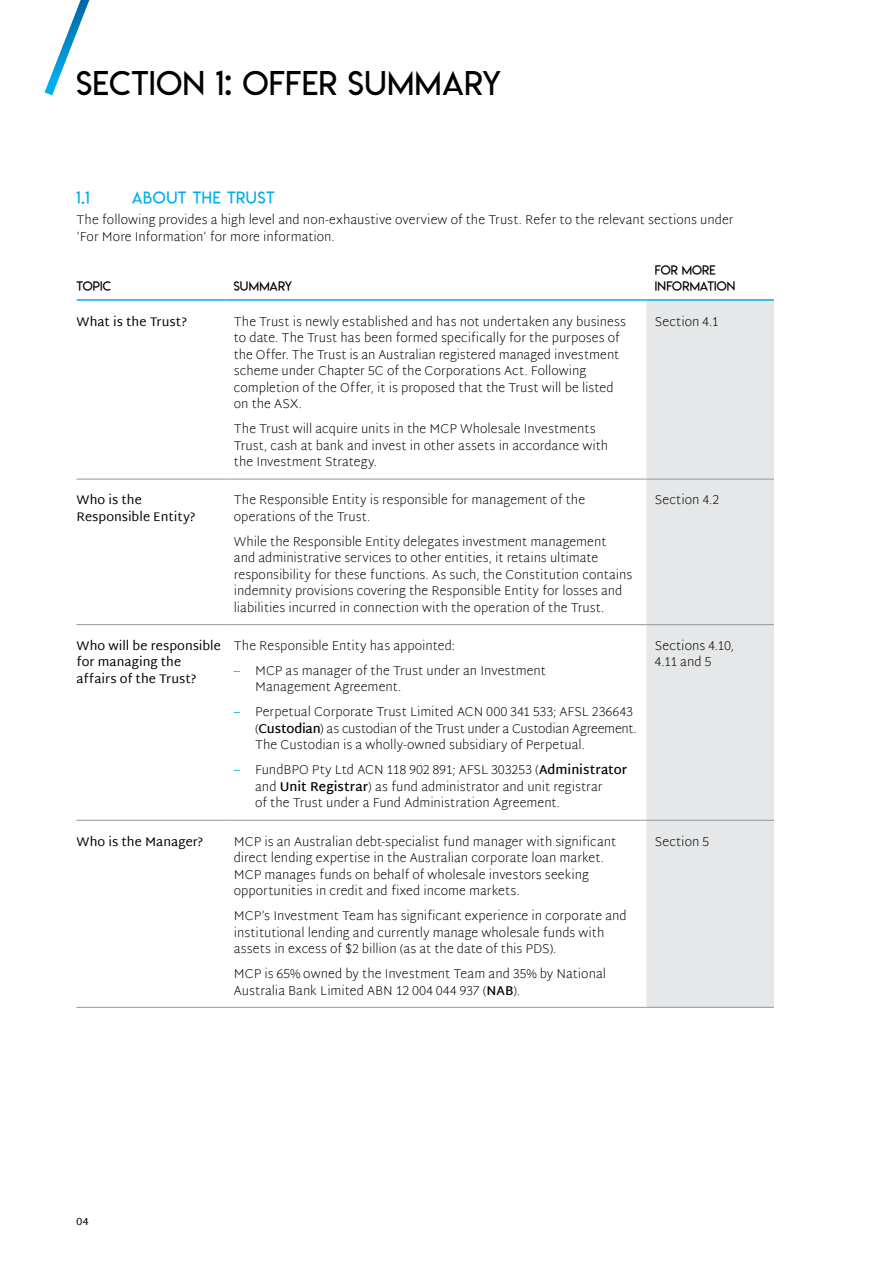
<style>
.page{position:relative;width:893px;height:1263px;background:#fff}
.page>*{position:absolute;margin:0;border:0;box-sizing:border-box;transform-origin:0 0}
.t1{font:33px "Lemon Milklight";letter-spacing:.02em;color:#000}
.t2{font:16.5px "Lemon Milklight";letter-spacing:.03em;color:#00aeef}
.t3{font:200 12.75px/16.5px "Martel Sans";color:#000}
.t4{font:12.75px/16.5px "Martel Sans";letter-spacing:.005em;color:#000}
.t5{font:12.75px/16.5px "Lemon Milklight";letter-spacing:.015em;color:#000}
.t6{font:10.5px "Martel Sans";color:#000}
.s1{font-weight:400;color:#00aeef}
.s2{font-weight:600}
</style>
<div class="page">
<svg style="left:45px;top:0;width:45px;height:95px"></svg>
<div style="left:646px;top:301px;width:128px;height:706px;background:#e6e7e8"></div>
<hr style="left:646px;top:299px;width:128px;height:2px;background:#00aeef">
<hr style="left:225px;top:299px;width:421px;height:2px;background:#00aeef">
<hr style="left:77px;top:299px;width:148px;height:2px;background:#00aeef">
<hr style="left:77px;top:479px;width:148px;height:1px;background:#939598">
<hr style="left:225px;top:479px;width:421px;height:1px;background:#939598">
<hr style="left:646px;top:479px;width:128px;height:1px;background:#939598">
<hr style="left:77px;top:624px;width:148px;height:1px;background:#939598">
<hr style="left:225px;top:624px;width:421px;height:1px;background:#939598">
<hr style="left:646px;top:624px;width:128px;height:1px;background:#939598">
<hr style="left:77px;top:820px;width:148px;height:1px;background:#939598">
<hr style="left:225px;top:820px;width:421px;height:1px;background:#939598">
<hr style="left:646px;top:820px;width:128px;height:1px;background:#939598">
<hr style="left:77px;top:1007px;width:148px;height:1px;background:#939598">
<hr style="left:225px;top:1007px;width:421px;height:1px;background:#939598">
<hr style="left:646px;top:1007px;width:128px;height:1px;background:#939598">
<h1 class="t1" style="left:77px;top:63px;width:426px">SECTION 1: OFFER SUMMARY</h1>
<p class="t2" style="left:77px;top:187px;width:15px">1.1</p>
<p class="t2" style="left:132px;top:187px;width:144px">ABOUT THE TRUST</p>
<p class="t3" style="left:77px;top:212px;width:659px">The following provides a high level and non-exhaustive overview of the Trust. Refer to the relevant sections under ‘For More Information’ for more information.</p>
<p class="t5" style="left:77px;top:278px;width:36px">TOPIC</p>
<p class="t5" style="left:234px;top:278px;width:60px">SUMMARY</p>
<p class="t4" style="left:77px;top:313px;width:112px">What is the Trust?</p>
<p class="t3" style="left:234px;top:314px;width:393px">The Trust is newly established and has not undertaken any business to date. The Trust has been formed specifically for the purposes of the Offer. The Trust is an Australian registered managed investment scheme under Chapter 5C of the Corporations Act. Following completion of the Offer, it is proposed that the Trust will be listed on the ASX.</p>
<p class="t3" style="left:234px;top:421px;width:376px">The Trust will acquire units in the MCP Wholesale Investments<br>Trust, cash at bank and invest in other assets in accordance with the Investment Strategy.</p>
<p class="t4" style="left:77px;top:492px;width:121px">Who is the<br>Responsible Entity?</p>
<p class="t3" style="left:234px;top:492px;width:353px">The Responsible Entity is responsible for management of the operations of the Trust.</p>
<p class="t3" style="left:234px;top:534px;width:400px">While the Responsible Entity delegates investment management<br>and administrative services to other entities, it retains ultimate responsibility for these functions. As such, the Constitution contains indemnity provisions covering the Responsible Entity for losses and liabilities incurred in connection with the operation of the Trust.</p>
<p class="t4" style="left:77px;top:637px;width:146px">Who will be responsible for managing the affairs of the Trust?</p>
<p class="t3" style="left:234px;top:638px;width:223px">The Responsible Entity has appointed:</p>
<p class="t3" style="left:255px;top:663px;width:292px;text-indent:-21px"><span class="s1">–</span> MCP as manager of the Trust under an Investment<br>Management Agreement.</p>
<p class="t3" style="left:255px;top:704px;width:383px;text-indent:-21px"><span class="s1">–</span> Perpetual Corporate Trust Limited ACN 000 341 533; AFSL 236643 (<span class="s2">Custodian</span>) as custodian of the Trust under a Custodian Agreement.<br>The Custodian is a wholly-owned subsidiary of Perpetual.</p>
<p class="t3" style="left:255px;top:762px;width:374px;text-indent:-21px"><span class="s1">–</span> FundBPO Pty Ltd ACN 118 902 891; AFSL 303253 (<span class="s2">Administrator </span>and <span class="s2">Unit Registrar</span>) as fund administrator and unit registrar<br>of the Trust under a Fund Administration Agreement.</p>
<p class="t4" style="left:77px;top:833px;width:128px">Who is the Manager?</p>
<p class="t3" style="left:234px;top:834px;width:384px">MCP is an Australian debt-specialist fund manager with significant direct lending expertise in the Australian corporate loan market.<br>MCP manages funds on behalf of wholesale investors seeking opportunities in credit and fixed income markets.</p>
<p class="t3" style="left:234px;top:908px;width:394px">MCP’s Investment Team has significant experience in corporate and institutional lending and currently manage wholesale funds with assets in excess of $2 billion (as at the date of this PDS).</p>
<p class="t3" style="left:234px;top:966px;width:374px">MCP is 65% owned by the Investment Team and 35% by National<br>Australia Bank Limited ABN 12 004 044 937 (<span class="s2">NAB</span>).</p>
<p class="t5" style="left:655px;top:262px;width:82px">FOR MORE<br>INFORMATION</p>
<p class="t3" style="left:655px;top:314px;width:65px">Section 4.1</p>
<p class="t3" style="left:655px;top:492px;width:66px">Section 4.2</p>
<p class="t3" style="left:655px;top:638px;width:81px">Sections 4.10,<br>4.11 and 5</p>
<p class="t3" style="left:655px;top:834px;width:56px">Section 5</p>
<p class="t6" style="left:77px;top:1215px;width:14px">04</p>
</div>
